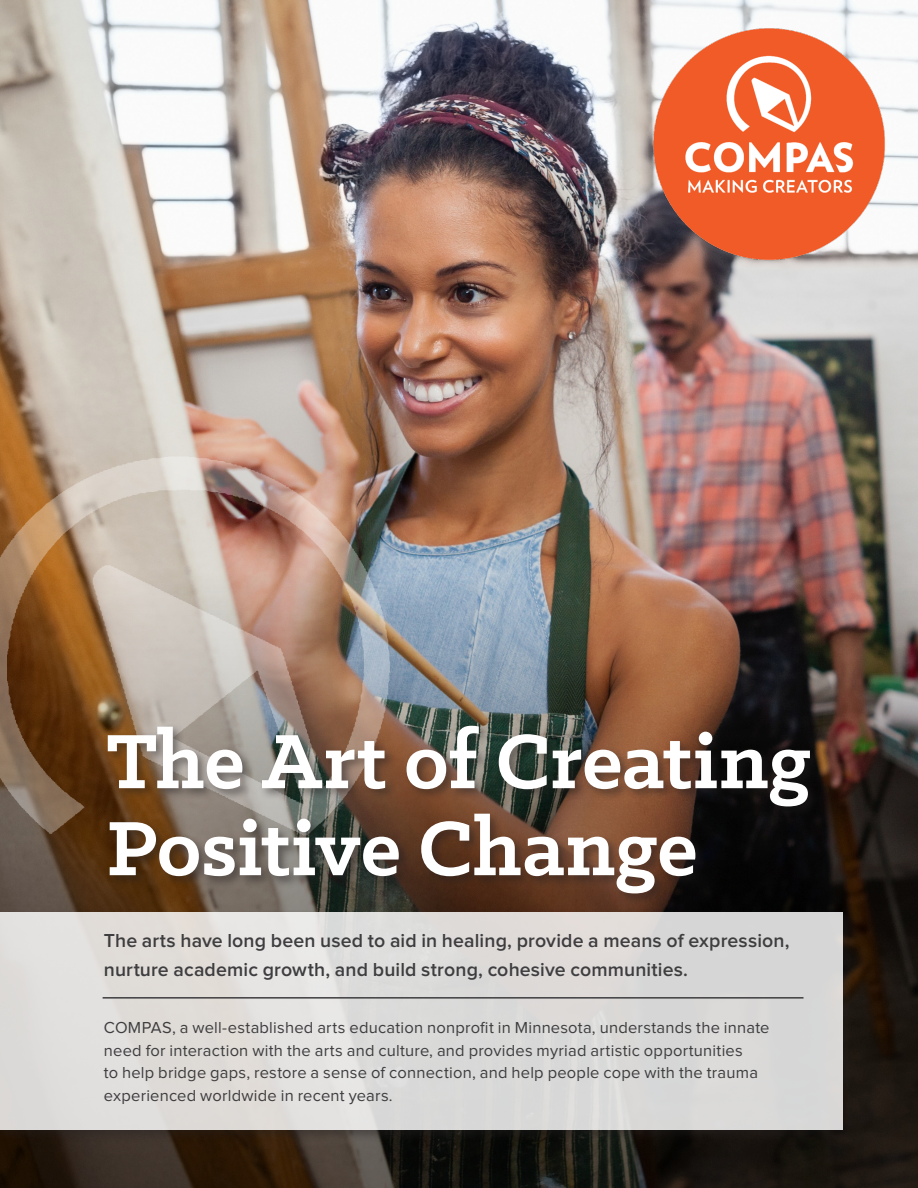
<style>
.page{position:relative;width:918px;height:1188px;background:#fff}
.page>*{position:absolute;margin:0;border:0;box-sizing:border-box;transform-origin:0 0}
.Title_All_Caps{font:700 87px "Klinic Slab";color:#fff}
.Title_All_Caps-2{font:600 19.5px/28.5px "Proxima Nova";letter-spacing:.005em;color:#3e3d3f}
.Title_All_Caps-3{font:16.5px/22.5px "Proxima Nova";letter-spacing:.015em;color:#3e3d3f}
</style>
<div class="page">
<img style="left:1px;top:1px;width:917px;height:570px">
<img style="left:1px;top:571px;width:917px;height:617px">
<div style="left:0;top:909px;width:856px;height:233px;background:#231f20;opacity:.5"></div>
<div style="left:0;top:912px;width:843px;height:218px;background:#dddad8"></div>
<img style="left:634px;top:10px;width:270px;height:269px">
<img style="left:0;top:420px;width:427px;height:453px">
<div style="left:104px;top:723px;width:719px;height:183px;background:#231f20;opacity:.5"></div>
<hr style="left:103px;top:997px;width:701px;height:2px;background:#3e3d3f">
<p class="Title_All_Caps" style="left:106px;top:704px;width:706px">The Art of Creating</p>
<p class="Title_All_Caps" style="left:106px;top:791px;width:593px">Positive Change</p>
<p class="Title_All_Caps-2" style="left:104px;top:927px;width:687px">The arts have long been used to aid in healing, provide a means of expression, nurture academic growth, and build strong, cohesive communities.</p>
<p class="Title_All_Caps-3" style="left:104px;top:1017px;width:667px">COMPAS, a well-established arts education nonprofit in Minnesota, understands the innate need for interaction with the arts and culture, and provides myriad artistic opportunities<br>to help bridge gaps, restore a sense of connection, and help people cope with the trauma experienced worldwide in recent years.</p>
</div>
